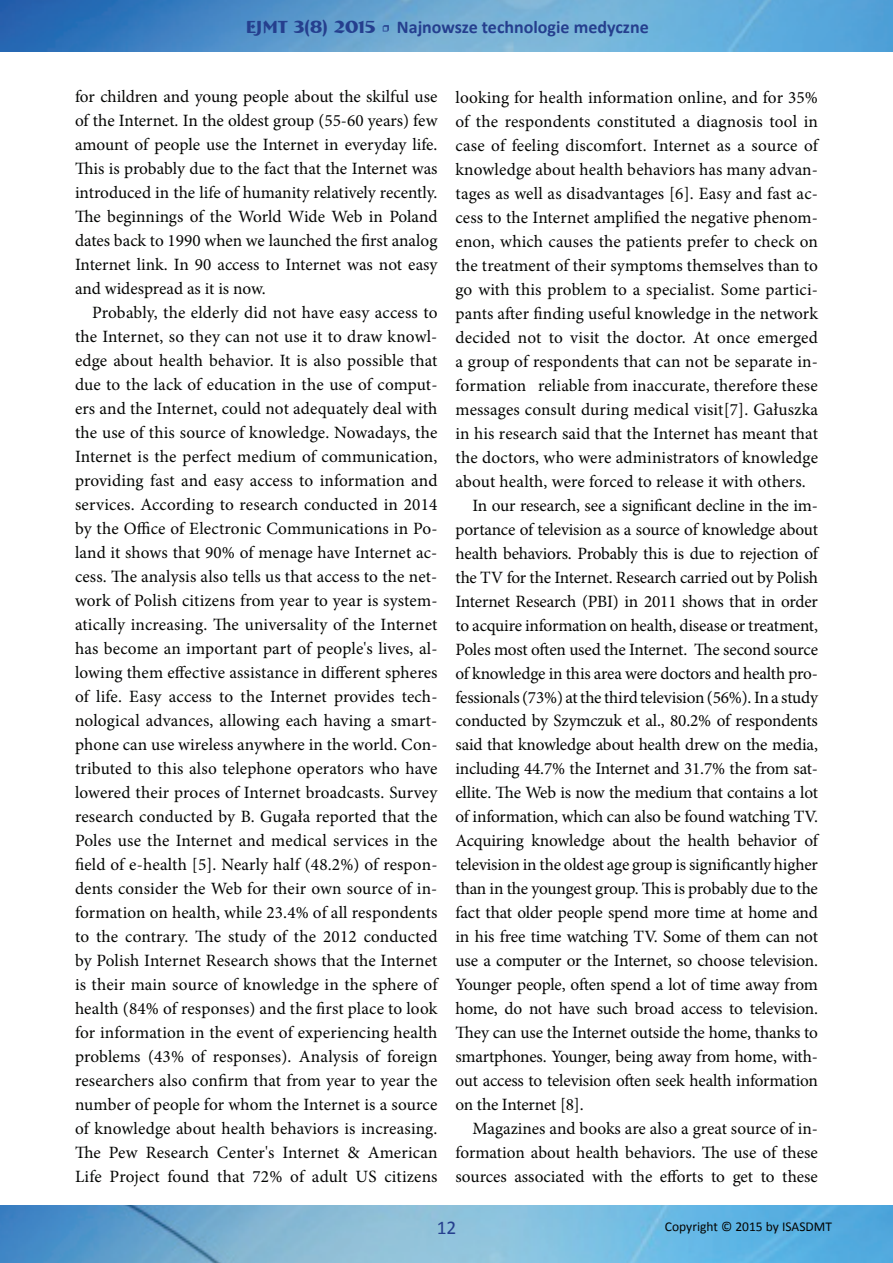
<style>
.page{position:relative;width:893px;height:1263px;background:#fff}
.page>*{position:absolute;margin:0;border:0;box-sizing:border-box;transform-origin:0 0}
.t1{font:19.5px "Calibri";color:#253f8e}
.t2{font:700 18px "Calibri";color:#253f8e}
.t3{font:17.25px/24px "Minion Pro";letter-spacing:-.005em;color:#040503;text-align:justify}
.t4{font:13.5px "Calibri";color:#040503}
.s1{font-family:"Bremen BT"}
.s2{font-family:"Minion Pro";font-weight:400}
</style>
<div class="page">
<img style="left:0;top:0;width:893px;height:52px">
<img style="left:0;top:1205px;width:893px;height:58px">
<p class="t2" style="left:246px;top:15px;width:405px"><span class="s1">EJMT 3(8) 2015</span> <span class="s2">•</span> Najnowsze technologie medyczne</p>
<p class="t3" style="left:75px;top:85px;width:364px">for children and young people about the skilful use of the Internet. In the oldest group (55-60 years) few amount of people use the Internet in everyday life.<br>This is probably due to the fact that the Internet was introduced in the life of humanity relatively recently.<br>The beginnings of the World Wide Web in Poland dates back to 1990 when we launched the first analog Internet link. In 90 access to Internet was not easy and widespread as it is now.</p>
<p class="t3" style="left:75px;top:301px;width:364px;text-indent:17px">Probably, the elderly did not have easy access to the Internet, so they can not use it to draw knowl&shy;edge about health behavior. It is also possible that due to the lack of education in the use of comput&shy;ers and the Internet, could not adequately deal with the use of this source of knowledge. Nowadays, the Internet is the perfect medium of communication, providing fast and easy access to information and services. According to research conducted in 2014 by the Office of Electronic Communications in Po&shy;land it shows that 90% of menage have Internet ac&shy;cess. The analysis also tells us that access to the net&shy;work of Polish citizens from year to year is system&shy;atically increasing. The universality of the Internet has become an important part of people's lives, al&shy;lowing them effective assistance in different spheres of life. Easy access to the Internet provides tech&shy;nological advances, allowing each having a smart&shy;phone can use wireless anywhere in the world. Con&shy;tributed to this also telephone operators who have lowered their proces of Internet broadcasts. Survey research conducted by B. Gugała reported that the Poles use the Internet and medical services in the field of e-health [5]. Nearly half (48.2%) of respon&shy;dents consider the Web for their own source of in&shy;formation on health, while 23.4% of all respondents to the contrary. The study of the 2012 conducted by Polish Internet Research shows that the Internet is their main source of knowledge in the sphere of health (84% of responses) and the first place to look for information in the event of experiencing health problems (43% of responses). Analysis of foreign researchers also confirm that from year to year the number of people for whom the Internet is a source of knowledge about health behaviors is increasing.<br>The Pew Research Center's Internet &amp; American Life Project found that 72% of adult US citizens</p>
<p class="t3" style="left:455px;top:85px;width:364px">looking for health information online, and for 35%</p>
<p class="t3" style="left:455px;top:109px;width:364px">of the respondents constituted a diagnosis tool in</p>
<p class="t3" style="left:455px;top:133px;width:364px">case of feeling discomfort. Internet as a source of</p>
<p class="t3" style="left:455px;top:157px;width:364px">knowledge about health behaviors has many advan-</p>
<p class="t3" style="left:455px;top:181px;width:364px">tages as well as disadvantages [6]. Easy and fast ac-</p>
<p class="t3" style="left:455px;top:205px;width:364px">cess to the Internet amplified the negative phenom-</p>
<p class="t3" style="left:455px;top:229px;width:364px">enon, which causes the patients prefer to check on</p>
<p class="t3" style="left:455px;top:253px;width:364px">the treatment of their symptoms themselves than to</p>
<p class="t3" style="left:455px;top:277px;width:364px">go with this problem to a specialist. Some partici-</p>
<p class="t3" style="left:455px;top:301px;width:364px">pants after finding useful knowledge in the network</p>
<p class="t3" style="left:455px;top:325px;width:364px">decided not to visit the doctor. At once emerged</p>
<p class="t3" style="left:455px;top:349px;width:364px">a group of respondents that can not be separate in-</p>
<p class="t3" style="left:455px;top:373px;width:364px">formation reliable from inaccurate, therefore these</p>
<p class="t3" style="left:455px;top:397px;width:364px">messages consult during medical visit[7]. Gałuszka</p>
<p class="t3" style="left:455px;top:421px;width:364px">in his research said that the Internet has meant that</p>
<p class="t3" style="left:455px;top:445px;width:364px">the doctors, who were administrators of knowledge</p>
<p class="t3" style="left:455px;top:469px;width:352px">about health, were forced to release it with others.</p>
<p class="t3" style="left:472px;top:493px;width:347px">In our research, see a significant decline in the im-</p>
<p class="t3" style="left:455px;top:517px;width:364px">portance of television as a source of knowledge about</p>
<p class="t3" style="left:455px;top:541px;width:364px">health behaviors. Probably this is due to rejection of</p>
<p class="t3" style="left:455px;top:565px;width:364px">the TV for the Internet. Research carried out by Polish</p>
<p class="t3" style="left:455px;top:589px;width:364px">Internet Research (PBI) in 2011 shows that in order</p>
<p class="t3" style="left:455px;top:613px;width:364px">to acquire information on health, disease or treatment,</p>
<p class="t3" style="left:455px;top:637px;width:364px">Poles most often used the Internet. The second source</p>
<p class="t3" style="left:455px;top:661px;width:364px">of knowledge in this area were doctors and health pro-</p>
<p class="t3" style="left:455px;top:685px;width:364px">fessionals (73%) at the third television (56%). In a study</p>
<p class="t3" style="left:455px;top:709px;width:364px">conducted by Szymczuk et al., 80.2% of respondents</p>
<p class="t3" style="left:455px;top:733px;width:364px">said that knowledge about health drew on the media,</p>
<p class="t3" style="left:455px;top:757px;width:364px">including 44.7% the Internet and 31.7% the from sat-</p>
<p class="t3" style="left:455px;top:781px;width:364px">ellite. The Web is now the medium that contains a lot</p>
<p class="t3" style="left:455px;top:805px;width:364px">of information, which can also be found watching TV.</p>
<p class="t3" style="left:455px;top:829px;width:364px">Acquiring knowledge about the health behavior of</p>
<p class="t3" style="left:455px;top:853px;width:364px">television in the oldest age group is significantly higher</p>
<p class="t3" style="left:455px;top:877px;width:364px">than in the youngest group. This is probably due to the</p>
<p class="t3" style="left:455px;top:901px;width:364px">fact that older people spend more time at home and</p>
<p class="t3" style="left:455px;top:925px;width:364px">in his free time watching TV. Some of them can not</p>
<p class="t3" style="left:455px;top:949px;width:364px">use a computer or the Internet, so choose television.</p>
<p class="t3" style="left:455px;top:973px;width:364px">Younger people, often spend a lot of time away from</p>
<p class="t3" style="left:455px;top:997px;width:364px">home, do not have such broad access to television.</p>
<p class="t3" style="left:455px;top:1021px;width:364px">They can use the Internet outside the home, thanks to</p>
<p class="t3" style="left:455px;top:1045px;width:364px">smartphones. Younger, being away from home, with-</p>
<p class="t3" style="left:455px;top:1069px;width:364px">out access to television often seek health information</p>
<p class="t3" style="left:455px;top:1093px;width:130px">on the Internet [8].</p>
<p class="t3" style="left:472px;top:1117px;width:347px">Magazines and books are also a great source of in-</p>
<p class="t3" style="left:455px;top:1141px;width:364px">formation about health behaviors. The use of these</p>
<p class="t3" style="left:455px;top:1165px;width:364px">sources associated with the efforts to get to these</p>
<p class="t1" style="left:437px;top:1215px;width:21px">12</p>
<p class="t4" style="left:665px;top:1218px;width:169px">Copyright © 2015 by ISASDMT</p>
</div>
